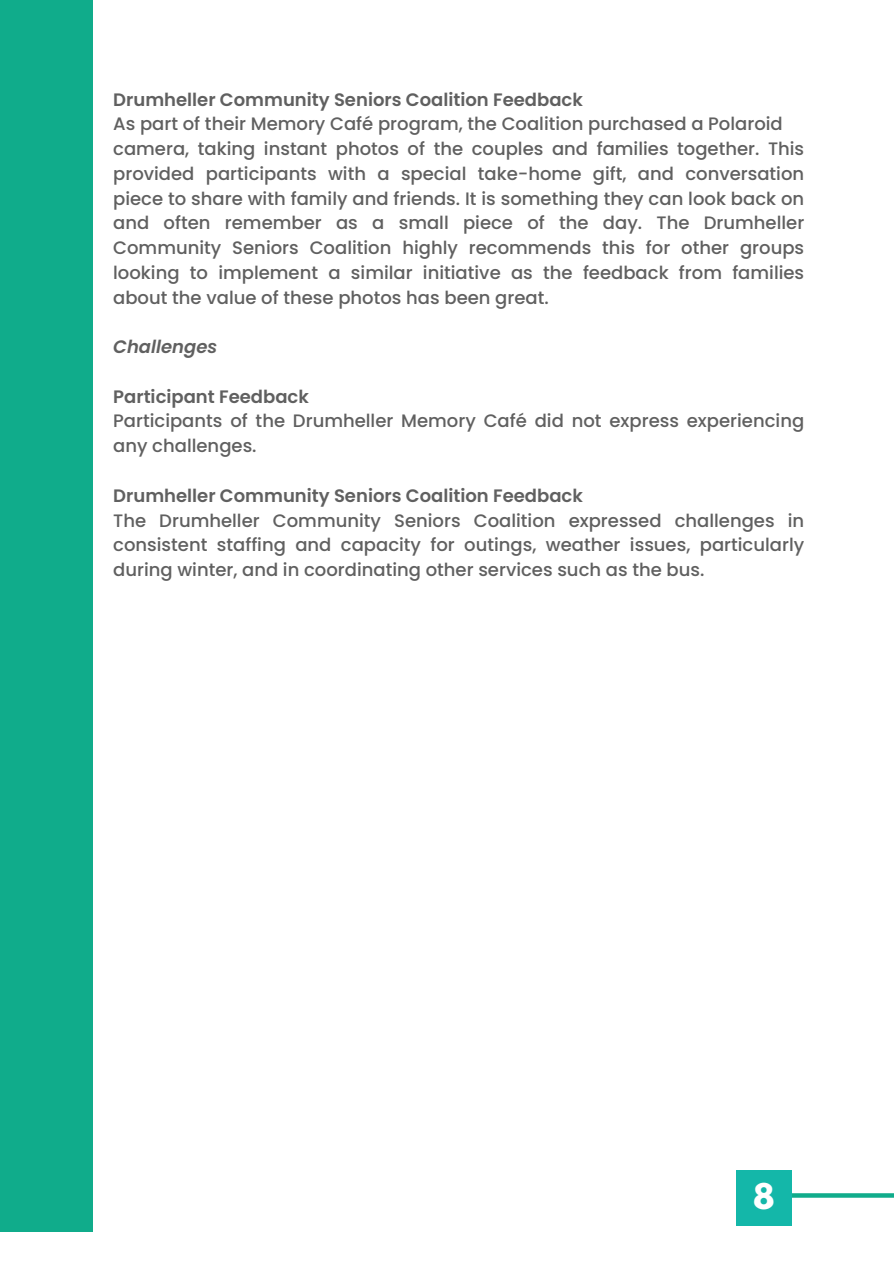
<style>
.page{position:relative;width:894px;height:1264px;background:#fff}
.page>*{position:absolute;margin:0;border:0;box-sizing:border-box;transform-origin:0 0}
.t1{font:700 31.35px "League Spartan";color:#fff}
.t2{font:500 18px/24.8px "Poppins";color:#606060}
.t3{font:italic 600 18px "Poppins";color:#606060}
.s1{font-weight:600}
</style>
<div class="page">
<div style="left:0;top:0;width:92px;height:1231px;background:#10ac8b"></div>
<svg style="left:791px;top:1177px;width:102px;height:35px"></svg>
<div style="left:735px;top:1169px;width:56px;height:55px;background:#14b7a9"></div>
<h1 class="t2" style="left:113px;top:87px;width:692px"><span class="s1">Drumheller Community Seniors Coalition Feedback<br></span>As part of their Memory Café program, the Coalition purchased a Polaroid camera, taking instant photos of the couples and families together. This provided participants with a special take-home gift, and conversation</h1>
<h1 class="t2" style="left:113px;top:186px;width:692px;text-align:justify">piece to share with family and friends. It is something they can look back on and often remember as a small piece of the day. The Drumheller Community Seniors Coalition highly recommends this for other groups looking to implement a similar initiative as the feedback from families about the value of these photos has been great.</h1>
<h1 class="t3" style="left:113px;top:334px;width:106px">Challenges</h1>
<h1 class="t2" style="left:113px;top:384px;width:692px"><span class="s1">Participant Feedback<br></span>Participants of the Drumheller Memory Café did not express experiencing any challenges.</h1>
<h1 class="t2" style="left:113px;top:483px;width:692px"><span class="s1">Drumheller Community Seniors Coalition Feedback<br></span>The Drumheller Community Seniors Coalition expressed challenges in consistent staffing and capacity for outings, weather issues, particularly during winter, and in coordinating other services such as the bus.</h1>
<p class="t1" style="left:752px;top:1180px;width:23px">8</p>
</div>
